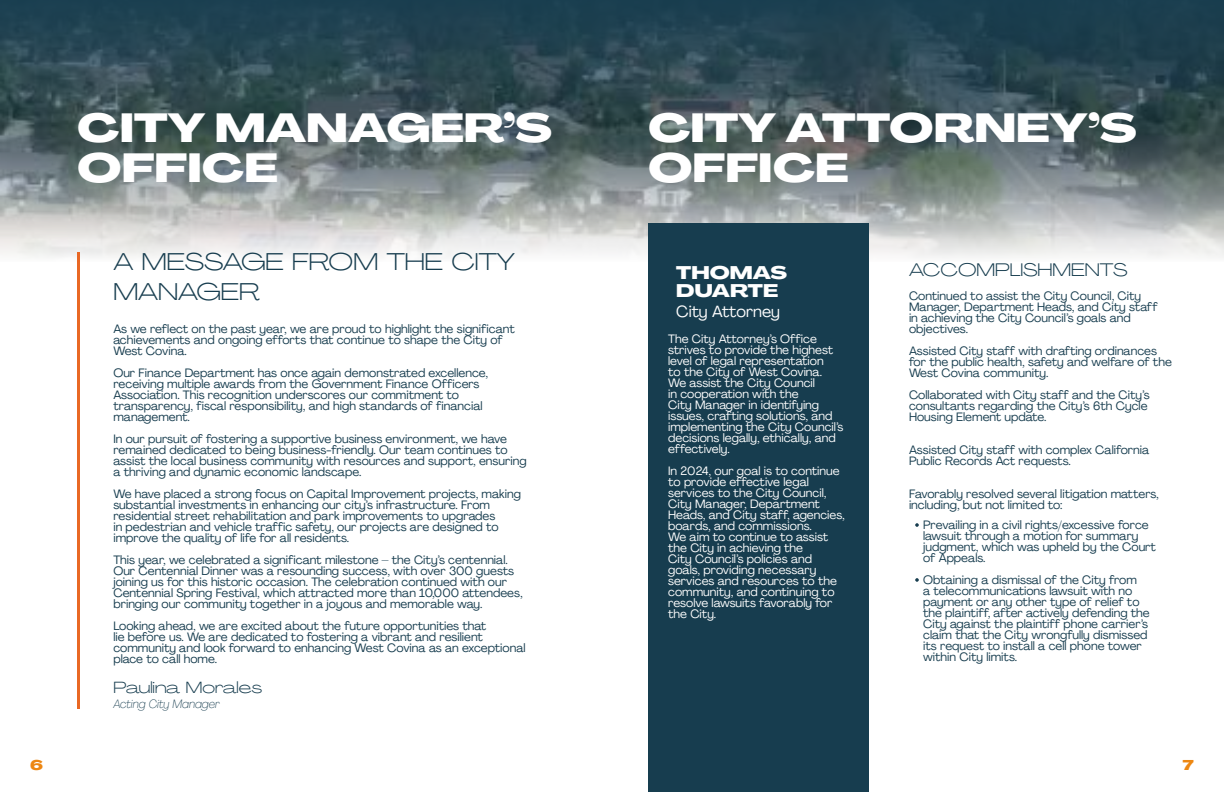
<style>
.page{position:relative;width:1224px;height:792px;background:#fff}
.page>*{position:absolute;margin:0;border:0;box-sizing:border-box;transform-origin:0 0}
.t1{font:800 40px/40px "Agrandir Grand";color:#fff}
.t2{font:300 24px/30px "Agrandir Grand";color:#173d4f}
.t3{font:300 18px "Agrandir Grand";color:#173d4f}
.t4{font:800 18px/18px "Agrandir Grand";color:#fff}
.t5{font:300 16px "Agrandir Grand";color:#173d4f}
.t6{font:16px "Agrandir";color:#fff}
.t7{font:800 14px "Agrandir Grand";color:#ed8712}
.t8{font:12px/11px "Agrandir";color:#173d4f}
.t9{font:12px/11px "Agrandir";color:#fff}
.t10{font:italic 100 12px "Agrandir";color:#173d4f}
</style>
<div class="page">
<hr style="left:77px;top:252px;width:2px;height:456px;background:#e96824">
<svg style="left:0;top:0;width:1224px;height:261px;background:#607277"></svg>
<div style="left:648px;top:223px;width:221px;height:569px;background:#173d4f"></div>
<svg style="left:915px;top:523px;width:4px;height:4px"></svg>
<svg style="left:915px;top:578px;width:4px;height:4px"></svg>
<h1 class="t1" style="left:77px;top:108px;width:476px">CITY MANAGER’S<br>OFFICE</h1>
<h2 class="t2" style="left:113px;top:246px;width:403px">A MESSAGE FROM THE CITY<br>MANAGER</h2>
<p class="t8" style="left:113px;top:323px;width:403px">As we reflect on the past year, we are proud to highlight the significant achievements and ongoing efforts that continue to shape the City of<br>West Covina.</p>
<p class="t8" style="left:113px;top:367px;width:376px">Our Finance Department has once again demonstrated excellence, receiving multiple awards from the Government Finance Officers Association. This recognition underscores our commitment to transparency, fiscal responsibility, and high standards of financial management.</p>
<p class="t8" style="left:113px;top:433px;width:415px">In our pursuit of fostering a supportive business environment, we have remained dedicated to being business-friendly. Our team continues to assist the local business community with resources and support, ensuring a thriving and dynamic economic landscape.</p>
<p class="t8" style="left:113px;top:488px;width:409px">We have placed a strong focus on Capital Improvement projects, making substantial investments in enhancing our city’s infrastructure. From residential street rehabilitation and park improvements to upgrades<br>in pedestrian and vehicle traffic safety, our projects are designed to improve the quality of life for all residents.</p>
<p class="t8" style="left:113px;top:554px;width:411px">This year, we celebrated a significant milestone – the City’s centennial.<br>Our Centennial Dinner was a resounding success, with over 300 guests joining us for this historic occasion. The celebration continued with our Centennial Spring Festival, which attracted more than 10,000 attendees, bringing our community together in a joyous and memorable way.</p>
<p class="t8" style="left:113px;top:620px;width:414px">Looking ahead, we are excited about the future opportunities that<br>lie before us. We are dedicated to fostering a vibrant and resilient community and look forward to enhancing West Covina as an exceptional place to call home.</p>
<h3 class="t5" style="left:113px;top:678px;width:151px">Paulina Morales</h3>
<p class="t10" style="left:113px;top:697px;width:108px">Acting City Manager</p>
<h1 class="t1" style="left:648px;top:108px;width:490px">CITY ATTORNEY’S<br>OFFICE</h1>
<h3 class="t4" style="left:676px;top:263px;width:112px">THOMAS<br>DUARTE</h3>
<h3 class="t6" style="left:676px;top:302px;width:105px">City Attorney</h3>
<p class="t9" style="left:668px;top:333px;width:177px">The City Attorney’s Office strives to provide the highest level of legal representation<br>to the City of West Covina.<br>We assist the City Council<br>in cooperation with the<br>City Manager in identifying issues, crafting solutions, and implementing the City Council’s decisions legally, ethically, and effectively.</p>
<p class="t9" style="left:668px;top:465px;width:178px">In 2024, our goal is to continue to provide effective legal services to the City Council,<br>City Manager, Department<br>Heads, and City staff, agencies, boards, and commissions.<br>We aim to continue to assist the City in achieving the<br>City Council’s policies and goals, providing necessary services and resources to the community, and continuing to resolve lawsuits favorably for the City.</p>
<h3 class="t3" style="left:909px;top:259px;width:220px">ACCOMPLISHMENTS</h3>
<p class="t8" style="left:909px;top:290px;width:250px">Continued to assist the City Council, City Manager, Department Heads, and City staff in achieving the City Council’s goals and objectives.</p>
<p class="t8" style="left:909px;top:345px;width:264px">Assisted City staff with drafting ordinances for the public health, safety and welfare of the<br>West Covina community.</p>
<p class="t8" style="left:909px;top:389px;width:242px">Collaborated with City staff and the City’s consultants regarding the City’s 6th Cycle<br>Housing Element update.</p>
<p class="t8" style="left:909px;top:444px;width:242px">Assisted City staff with complex California<br>Public Records Act requests.</p>
<p class="t8" style="left:909px;top:488px;width:251px">Favorably resolved several litigation matters, including, but not limited to:</p>
<p class="t8" style="left:923px;top:519px;width:234px">Prevailing in a civil rights/excessive force lawsuit through a motion for summary judgment, which was upheld by the Court of Appeals.</p>
<p class="t8" style="left:923px;top:574px;width:228px">Obtaining a dismissal of the City from<br>a telecommunications lawsuit with no payment or any other type of relief to the plaintiff, after actively defending the City against the plaintiff phone carrier’s claim that the City wrongfully dismissed its request to install a cell phone tower within City limits.</p>
<p class="t7" style="left:30px;top:757px;width:14px">6</p>
<p class="t7" style="left:1183px;top:757px;width:12px">7</p>
</div>
